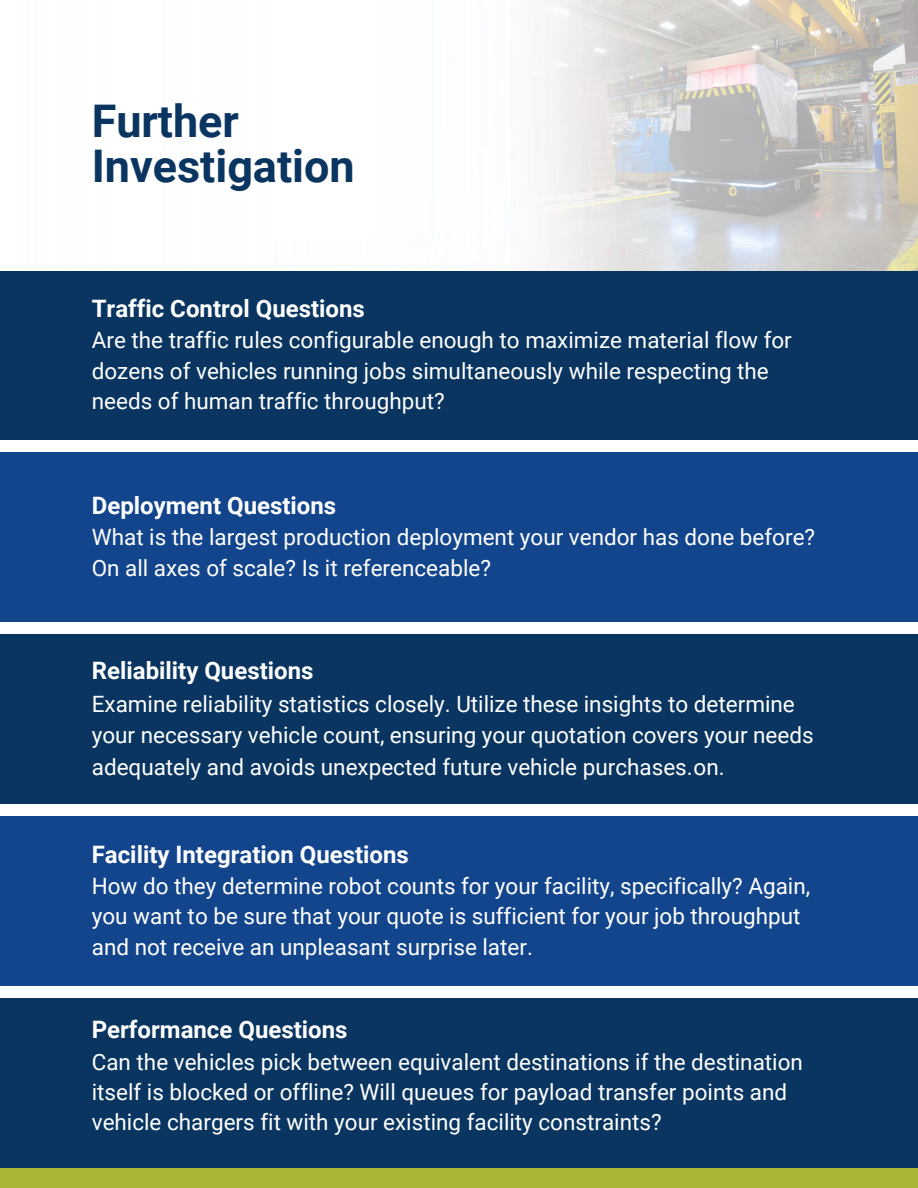
<style>
.page{position:relative;width:918px;height:1188px;background:#fff}
.page>*{position:absolute;margin:0;border:0;box-sizing:border-box;transform-origin:0 0}
.t1{font:700 45px "Roboto";color:#093560}
.t2{font:700 24px "Roboto";color:#fff}
.t3{font:22.5px/30.3px "Roboto";color:#fff}
</style>
<div class="page">
<div style="left:0;top:1167px;width:918px;height:21px;background:#a9b638"></div>
<div style="left:0;top:998px;width:918px;height:169px;background:#093560"></div>
<div style="left:0;top:816px;width:918px;height:170px;background:#13458c"></div>
<div style="left:0;top:634px;width:918px;height:170px;background:#093560"></div>
<div style="left:0;top:452px;width:918px;height:170px;background:#13458c"></div>
<div style="left:0;top:271px;width:918px;height:169px;background:#093560"></div>
<img style="left:685px;top:0;width:233px;height:271px">
<img style="left:653px;top:0;width:32px;height:271px">
<img style="left:536px;top:0;width:117px;height:271px">
<p class="t1" style="left:92px;top:95px;width:149px">Further</p>
<p class="t1" style="left:92px;top:140px;width:265px">Investigation</p>
<p class="t2" style="left:92px;top:295px;width:275px">Traffic Control Questions</p>
<p class="t3" style="left:92px;top:326px;width:702px">Are the traffic rules configurable enough to maximize material flow for dozens of vehicles running jobs simultaneously while respecting the needs of human traffic throughput?</p>
<p class="t2" style="left:92px;top:492px;width:246px">Deployment Questions</p>
<p class="t3" style="left:92px;top:522px;width:725px">What is the largest production deployment your vendor has done before?<br>On all axes of scale? Is it referenceable?</p>
<p class="t2" style="left:92px;top:657px;width:223px">Reliability Questions</p>
<p class="t3" style="left:92px;top:688px;width:723px;line-height:31.5px">Examine reliability statistics closely. Utilize these insights to determine your necessary vehicle count, ensuring your quotation covers your needs adequately and avoids unexpected future vehicle purchases.on.</p>
<p class="t2" style="left:92px;top:840px;width:319px">Facility Integration Questions</p>
<p class="t3" style="left:92px;top:871px;width:720px">How do they determine robot counts for your facility, specifically? Again, you want to be sure that your quote is sufficient for your job throughput and not receive an unpleasant surprise later.</p>
<p class="t2" style="left:92px;top:1016px;width:257px">Performance Questions</p>
<p class="t3" style="left:92px;top:1047px;width:713px">Can the vehicles pick between equivalent destinations if the destination itself is blocked or offline? Will queues for payload transfer points and vehicle chargers fit with your existing facility constraints?</p>
</div>
